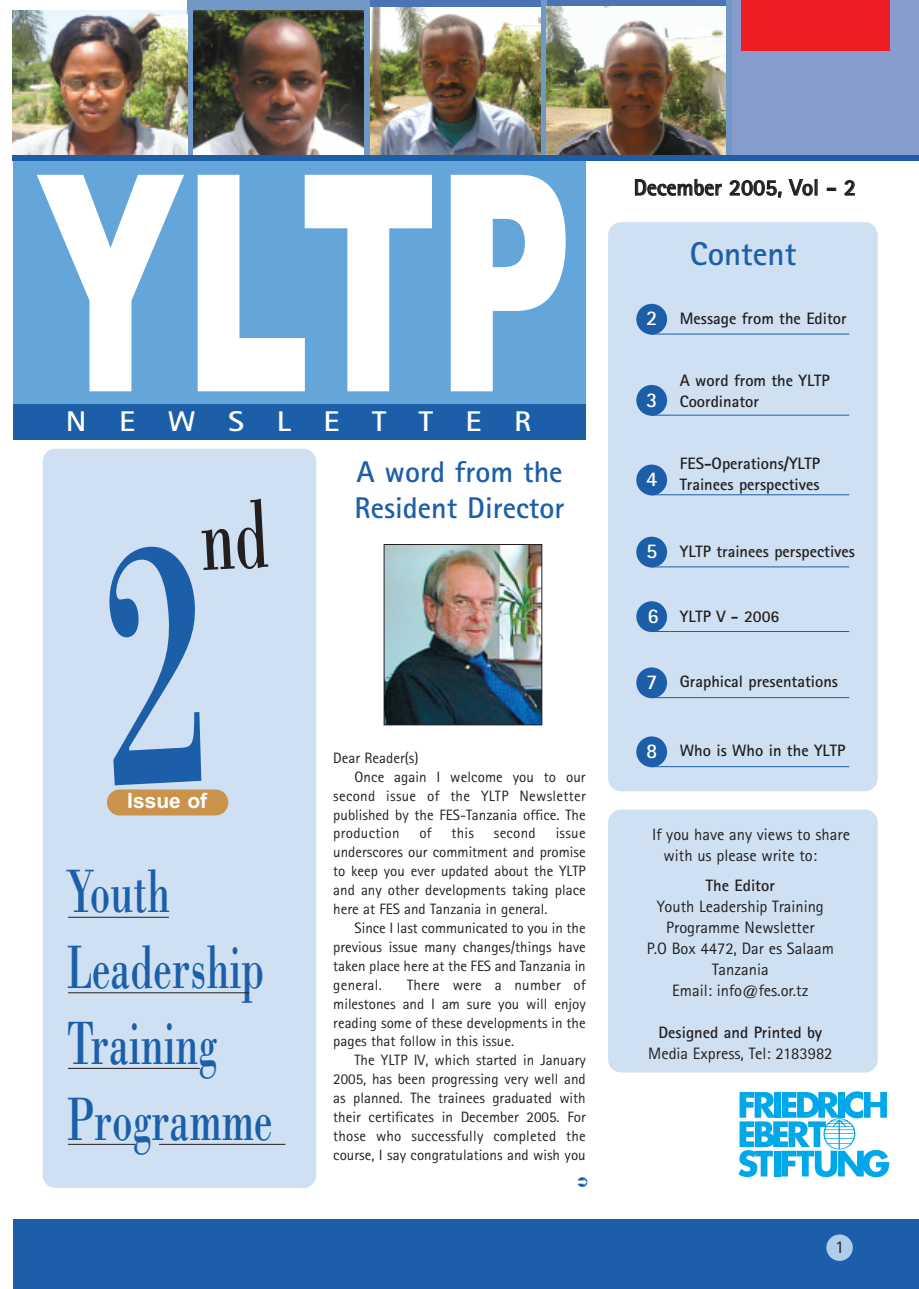
<style>
.page{position:relative;width:919px;height:1289px;background:#fff}
.page>*{position:absolute;margin:0;border:0;box-sizing:border-box;transform-origin:0 0}
.t1{font:900 302.25px "Arial";color:#fff;scale:.63 1}
.t2{font:63.3px/75.9px "Bodoni BT";color:#1c5fa8;scale:.66 1}
.t3{font:700 33px "Rotis Sans Serif";color:#1c5fa8}
.t4{font:700 30px/36px "Rotis Sans Serif";color:#1c5fa8}
.t5{font:700 28.5px "Rotis Sans Serif";letter-spacing:1.02em;color:#fff;scale:1.12 1}
.t6{font:700 22.5px "Rotis Sans Serif";color:#231f20}
.t7{font:700 21px "Arial";color:#fff}
.t8{font:700 21px "Rotis Sans Serif";color:#fff}
.t9{font:18px "Rotis Sans Serif";color:#231f20}
.t10{font:700 16.5px/21px "Rotis Sans Serif";color:#231f20}
.t11{font:16.5px/21px "Rotis Sans Serif";color:#231f20}
.t12{font:15px/18.9px "Rotis Sans Serif";color:#231f20;text-align:justify}
.t13{font:15px "Rotis Sans Serif";letter-spacing:.02em;color:#231f20}
.s1{font-size:21px;color:#fff}
</style>
<div class="page">
<div style="left:181px;top:0;width:574px;height:160px;background:#7299c6"></div>
<div style="left:608px;top:222px;width:269px;height:569px;background:#cee0f2;border-radius:13px"></div>
<div style="left:608px;top:809px;width:269px;height:263px;background:#cee0f2;border-radius:13px"></div>
<div style="left:43px;top:448px;width:273px;height:739px;background:#cee0f2;border-radius:13px"></div>
<div style="left:13px;top:160px;width:572px;height:247px;background:#64a6da"></div>
<div style="left:13px;top:404px;width:572px;height:35px;background:#1c5fa8"></div>
<div style="left:13px;top:1218px;width:905px;height:70px;background:#1c5fa8"></div>
<svg style="left:738px;top:1091px;width:151px;height:86px"></svg>
<div style="left:13px;top:0;width:174px;height:160px;background:#fff"></div>
<img style="left:13px;top:10px;width:174px;height:145px">
<img style="left:193px;top:11px;width:171px;height:144px">
<div style="left:370px;top:0;width:170px;height:160px;background:#4c73b4"></div>
<img style="left:370px;top:7px;width:170px;height:148px">
<div style="left:546px;top:0;width:179px;height:160px;background:#4c73b4"></div>
<img style="left:546px;top:6px;width:179px;height:149px">
<div style="left:731px;top:0;width:187px;height:160px;background:#869ccc"></div>
<div style="left:636px;top:304px;width:31px;height:30px;background:#1c5fa8;border-radius:50%"></div>
<hr style="left:650px;top:334px;width:199px;height:1px;background:#1c5fa8">
<div style="left:636px;top:385px;width:31px;height:31px;background:#1c5fa8;border-radius:50%"></div>
<hr style="left:650px;top:415px;width:199px;height:1px;background:#1c5fa8">
<div style="left:636px;top:464px;width:31px;height:31px;background:#1c5fa8;border-radius:50%"></div>
<hr style="left:650px;top:494px;width:199px;height:1px;background:#1c5fa8">
<div style="left:636px;top:536px;width:31px;height:31px;background:#1c5fa8;border-radius:50%"></div>
<hr style="left:650px;top:566px;width:199px;height:1px;background:#1c5fa8">
<div style="left:636px;top:667px;width:31px;height:31px;background:#1c5fa8;border-radius:50%"></div>
<hr style="left:650px;top:697px;width:199px;height:1px;background:#1c5fa8">
<div style="left:636px;top:601px;width:31px;height:31px;background:#1c5fa8;border-radius:50%"></div>
<hr style="left:650px;top:631px;width:199px;height:1px;background:#1c5fa8">
<img style="left:386px;top:546px;width:154px;height:177px">
<div style="left:384px;top:544px;width:158px;height:181px;border:1px solid #231f20"></div>
<div style="left:826px;top:1234px;width:26px;height:26px;background:#afccea;border-radius:50%"></div>
<div style="left:107px;top:789px;width:121px;height:26px;background:#ca934b;border-radius:13px"></div>
<hr style="left:68px;top:916px;width:101px;height:1px;background:#231f20">
<hr style="left:68px;top:992px;width:181px;height:1px;background:#231f20">
<hr style="left:68px;top:1067px;width:132px;height:1px;background:#231f20">
<hr style="left:68px;top:1143px;width:67px;height:1px;background:#231f20">
<hr style="left:159px;top:1143px;width:126px;height:1px;background:#231f20">
<div style="left:13px;top:155px;width:905px;height:6px;background:#1c5fa8"></div>
<div style="left:740px;top:0;width:149px;height:51px;background:#ee1d23"></div>
<div style="left:636px;top:736px;width:31px;height:31px;background:#1c5fa8;border-radius:50%"></div>
<hr style="left:650px;top:766px;width:199px;height:1px;background:#1c5fa8">
<h1 class="t1" style="left:37px;top:110px;width:854px">YLTP</h1>
<h3 class="t6" style="left:633px;top:180px;width:224px">December 2005, Vol - 2</h3>
<h3 class="t5" style="left:66px;top:411px;width:417px">NEWSLETTER</h3>
<h3 class="t3" style="left:690px;top:243px;width:108px">Content</h3>
<h3 class="t8" style="left:646px;top:311px;width:13px">2</h3>
<p class="t10" style="left:679px;top:309px;width:168px">Message from the Editor</p>
<p class="t10" style="left:679px;top:372px;width:151px">A word from the YLTP<br>Coordinator</p>
<h3 class="t8" style="left:646px;top:392px;width:13px">3</h3>
<h3 class="t7" style="left:127px;top:788px;width:81px">Issue of</h3>
<h2 class="t2" style="left:67px;top:860px;width:313px">Youth<br>Leadership<br>Training<br>Programme</h2>
<h3 class="t4" style="left:354px;top:456px;width:211px">A word from the<br>Resident Director</h3>
<p class="t12" style="left:333px;top:749px;width:87px">Dear Reader(s)</p>
<p class="t12" style="left:354px;top:768px;width:232px">Once again I welcome you to our</p>
<p class="t13" style="left:333px;top:790px;width:254px">second issue of the YLTP Newsletter</p>
<p class="t12" style="left:333px;top:806px;width:254px">published by the FES-Tanzania office. The</p>
<p class="t13" style="left:333px;top:828px;width:68px">production</p>
<p class="t12" style="left:419px;top:825px;width:14px">of</p>
<p class="t12" style="left:451px;top:825px;width:24px">this</p>
<p class="t12" style="left:494px;top:825px;width:44px">second</p>
<p class="t12" style="left:333px;top:825px;width:254px;text-indent:222px">issue underscores our commitment and promise to keep you ever updated about the YLTP and any other developments taking place here at FES and Tanzania in general.</p>
<p class="t12" style="left:333px;top:920px;width:254px;text-indent:21px">Since I last communicated to you in the previous issue many changes/things have taken place here at the FES and Tanzania in general.</p>
<p class="t12" style="left:333px;top:976px;width:254px;text-indent:74px">There were a number of milestones and I am sure you will enjoy reading some of these developments in the pages that follow in this issue.</p>
<p class="t12" style="left:333px;top:1052px;width:254px;text-indent:21px">The YLTP IV, which started in January 2005, has been progressing very well and as planned. The trainees graduated with their certificates in December 2005. For those who successfully completed the course, I say congratulations and wish you</p>
<h3 class="t8" style="left:646px;top:471px;width:13px">4</h3>
<p class="t10" style="left:679px;top:454px;width:142px">FES-Operations/YLTP<br>Trainees perspectives</p>
<h3 class="t8" style="left:646px;top:543px;width:13px">5</h3>
<p class="t10" style="left:679px;top:542px;width:177px">YLTP trainees perspectives</p>
<h3 class="t8" style="left:647px;top:608px;width:13px">6</h3>
<p class="t10" style="left:679px;top:607px;width:101px">YLTP V - 2006</p>
<h3 class="t8" style="left:646px;top:674px;width:13px">7</h3>
<p class="t10" style="left:679px;top:672px;width:160px">Graphical presentations</p>
<p class="t10" style="left:646px;top:741px;width:201px"><span class="s1">8</span> Who is Who in the YLTP</p>
<p class="t11" style="left:663px;top:825px;width:188px;text-indent:-11px">If you have any views to share with us please write to:</p>
<p class="t10" style="left:705px;top:876px;width:70px">The Editor</p>
<p class="t11" style="left:646px;top:897px;width:188px;text-align:center">Youth Leadership Training<br>Programme Newsletter<br>P.O Box 4472, Dar es Salaam<br>Tanzania<br>Email: info@fes.or.tz</p>
<p class="t10" style="left:658px;top:1023px;width:165px">Designed and Printed by</p>
<p class="t11" style="left:648px;top:1044px;width:186px">Media Express, Tel: 2183982</p>
<p class="t9" style="left:835px;top:1240px;width:10px">1</p>
</div>
